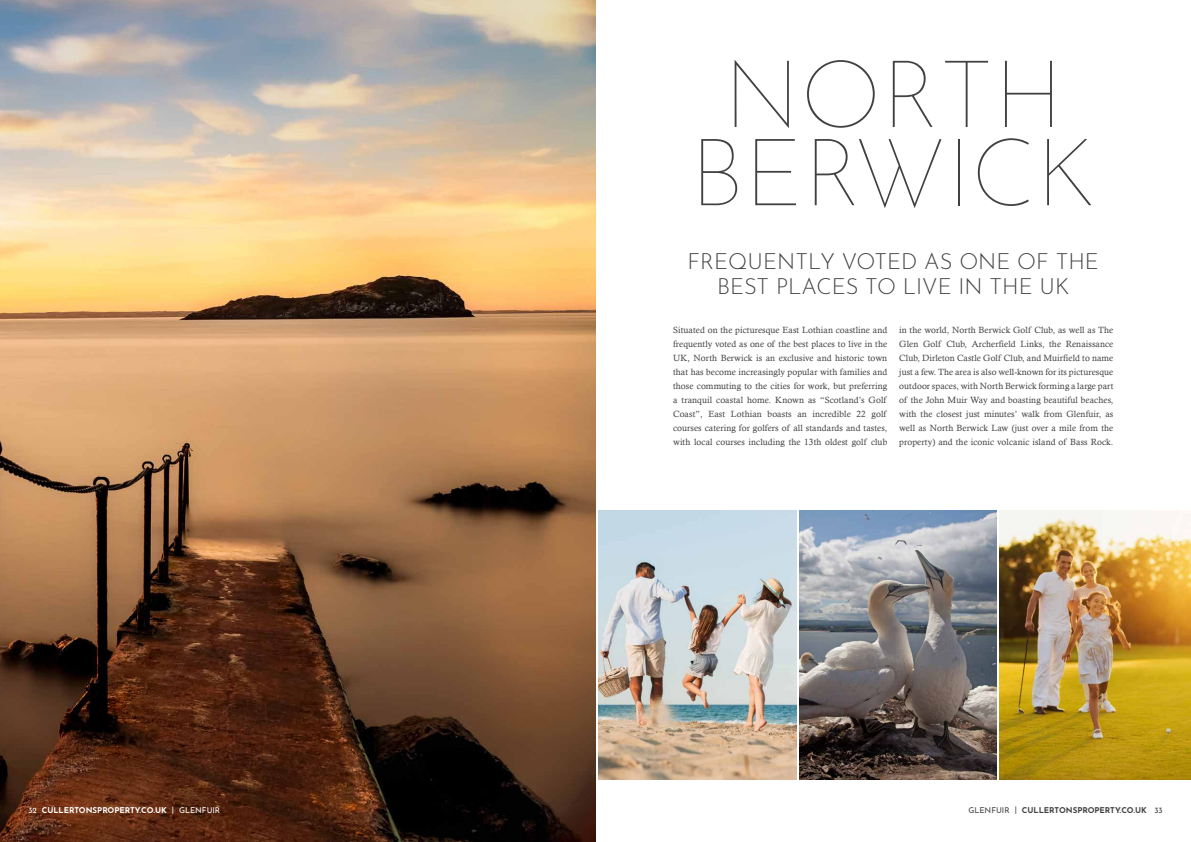
<style>
.page{position:relative;width:1191px;height:842px;background:#fff}
.page>*{position:absolute;margin:0;border:0;box-sizing:border-box;transform-origin:0 0}
.t1{font:100 94.2px/78.2px "Josefin Sans";color:#414042;text-align:center}
.t2{font:300 22px/25px "Josefin Sans";color:#414042;text-align:center}
.t3{font:9px/14px "Calisto";letter-spacing:.01em;color:#414042;text-align:justify}
.t4{font:700 8px "Josefin Sans";color:#fff}
.t5{font:700 8px "Josefin Sans";color:#414042}
.s1{font-weight:400}
</style>
<div class="page">
<img style="left:0;top:0;width:595px;height:842px">
<img style="left:598px;top:510px;width:198px;height:269px">
<img style="left:799px;top:510px;width:197px;height:269px">
<img style="left:999px;top:510px;width:192px;height:269px">
<h1 class="t1" style="left:690px;top:47px;width:408px">NORTH<br>BERWICK</h1>
<h2 class="t2" style="left:687px;top:247px;width:413px">FREQUENTLY VOTED AS ONE OF THE<br>BEST PLACES TO LIVE IN THE UK</h2>
<p class="t3" style="left:673px;top:323px;width:216px">Situated on the picturesque East Lothian coastline and frequently voted as one of the best places to live in the UK, North Berwick is an exclusive and historic town that has become increasingly popular with families and those commuting to the cities for work, but preferring a tranquil coastal home. Known as “Scotland’s Golf Coast”, East Lothian boasts an incredible 22 golf courses catering for golfers of all standards and tastes, with local courses including the 13th oldest golf club</p>
<p class="t3" style="left:899px;top:323px;width:216px">in the world, North Berwick Golf Club, as well as The Glen Golf Club, Archerfield Links, the Renaissance Club, Dirleton Castle Golf Club, and Muirfield to name just a few. The area is also well-known for its picturesque outdoor spaces, with North Berwick forming a large part of the John Muir Way and boasting beautiful beaches, with the closest just minutes’ walk from Glenfuir, as well as North Berwick Law (just over a mile from the property) and the iconic volcanic island of Bass Rock.</p>
<p class="t4" style="left:28px;top:803px;width:193px"><span class="s1">32</span> CULLERTONSPROPERTY.CO.UK <span class="s1">| GLENFUIR</span></p>
<p class="t5" style="left:968px;top:803px;width:196px"><span class="s1">GLENFUIR |</span> CULLERTONSPROPERTY.CO.UK <span class="s1">33</span></p>
</div>
